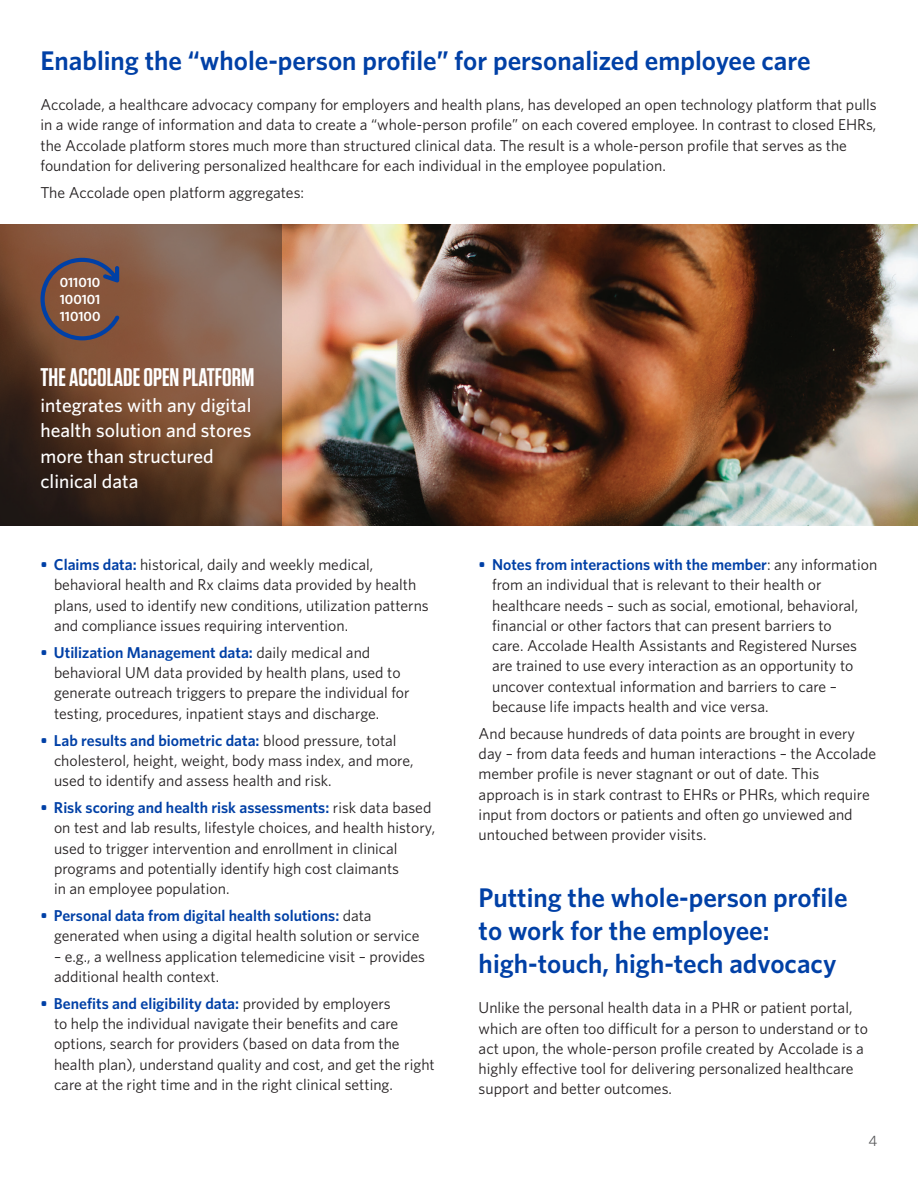
<style>
.page{position:relative;width:918px;height:1188px;background:#fff}
.page>*{position:absolute;margin:0;border:0;box-sizing:border-box;transform-origin:0 0}
.t1{font:600 27px/33px "Whitney";color:#0040a6}
.t2{font:600 25.5px "Tungsten";color:#fff}
.t3{font:500 19.5px/25.5px "Whitney";color:#fff}
.t4{font:15.75px/20.2px "Whitney";color:#231f20}
.t5{font:15px "Whitney";color:#57585a}
.t6{font:600 13.5px "Whitney";color:#fff}
.s1{font-weight:600;color:#0040a6}
</style>
<div class="page">
<img style="left:282px;top:224px;width:636px;height:302px">
<svg style="left:0;top:224px;width:282px;height:302px;background:#6d4a37"></svg>
<svg style="left:41px;top:258px;width:79px;height:82px;background:#715149"></svg>
<p class="t1" style="left:40px;top:43px;width:772px">Enabling the “whole-person profile” for personalized employee care</p>
<p class="t4" style="left:40px;top:94px;width:838px">Accolade, a healthcare advocacy company for employers and health plans, has developed an open technology platform that pulls in a wide range of information and data to create a “whole-person profile” on each covered employee. In contrast to closed EHRs, the Accolade platform stores much more than structured clinical data. The result is a whole-person profile that serves as the foundation for delivering personalized healthcare for each individual in the employee population.</p>
<p class="t4" style="left:40px;top:182px;width:265px">The Accolade open platform aggregates:</p>
<p class="t6" style="left:60px;top:273px;width:42px">011010</p>
<p class="t6" style="left:60px;top:290px;width:42px">100101</p>
<p class="t6" style="left:60px;top:308px;width:42px">110100</p>
<p class="t2" style="left:40px;top:363px;width:215px">THE ACCOLADE OPEN PLATFORM</p>
<p class="t3" style="left:40px;top:392px;width:212px">integrates with any digital health solution and stores more than structured clinical data</p>
<p class="t4" style="left:54px;top:554px;width:376px;text-indent:-14px"><span class="s1">• Claims data:</span> historical, daily and weekly medical, behavioral health and Rx claims data provided by health plans, used to identify new conditions, utilization patterns and compliance issues requiring intervention.</p>
<p class="t4" style="left:54px;top:642px;width:357px;text-indent:-14px"><span class="s1">• Utilization Management data:</span> daily medical and behavioral UM data provided by health plans, used to generate outreach triggers to prepare the individual for testing, procedures, inpatient stays and discharge.</p>
<p class="t4" style="left:54px;top:730px;width:361px;text-indent:-14px"><span class="s1">• Lab results and biometric data:</span> blood pressure, total cholesterol, height, weight, body mass index, and more, used to identify and assess health and risk.</p>
<p class="t4" style="left:54px;top:797px;width:383px;text-indent:-14px"><span class="s1">• Risk scoring and health risk assessments:</span> risk data based on test and lab results, lifestyle choices, and health history, used to trigger intervention and enrollment in clinical programs and potentially identify high cost claimants<br>in an employee population.</p>
<p class="t4" style="left:54px;top:905px;width:367px;text-indent:-14px"><span class="s1">• Personal data from digital health solutions:</span> data generated when using a digital health solution or service</p>
<p class="t4" style="left:54px;top:946px;width:373px">– e.g., a wellness application telemedicine visit – provides additional health context.</p>
<p class="t4" style="left:54px;top:993px;width:382px;text-indent:-14px"><span class="s1">• Benefits and eligibility data:</span> provided by employers<br>to help the individual navigate their benefits and care options, search for providers (based on data from the health plan), understand quality and cost, and get the right care at the right time and in the right clinical setting.</p>
<p class="t4" style="left:492px;top:554px;width:387px;text-indent:-14px"><span class="s1">• Notes from interactions with the member</span>: any information from an individual that is relevant to their health or healthcare needs – such as social, emotional, behavioral, financial or other factors that can present barriers to<br>care. Accolade Health Assistants and Registered Nurses are trained to use every interaction as an opportunity to uncover contextual information and barriers to care – because life impacts health and vice versa.</p>
<p class="t4" style="left:479px;top:723px;width:399px">And because hundreds of data points are brought in every day – from data feeds and human interactions – the Accolade member profile is never stagnant or out of date. This approach is in stark contrast to EHRs or PHRs, which require input from doctors or patients and often go unviewed and untouched between provider visits.</p>
<p class="t1" style="left:479px;top:881px;width:371px">Putting the whole-person profile to work for the employee: high-touch, high-tech advocacy</p>
<p class="t4" style="left:479px;top:998px;width:391px">Unlike the personal health data in a PHR or patient portal, which are often too difficult for a person to understand or to act upon, the whole-person profile created by Accolade is a highly effective tool for delivering personalized healthcare support and better outcomes.</p>
<p class="t5" style="left:869px;top:1131px;width:10px">4</p>
</div>
